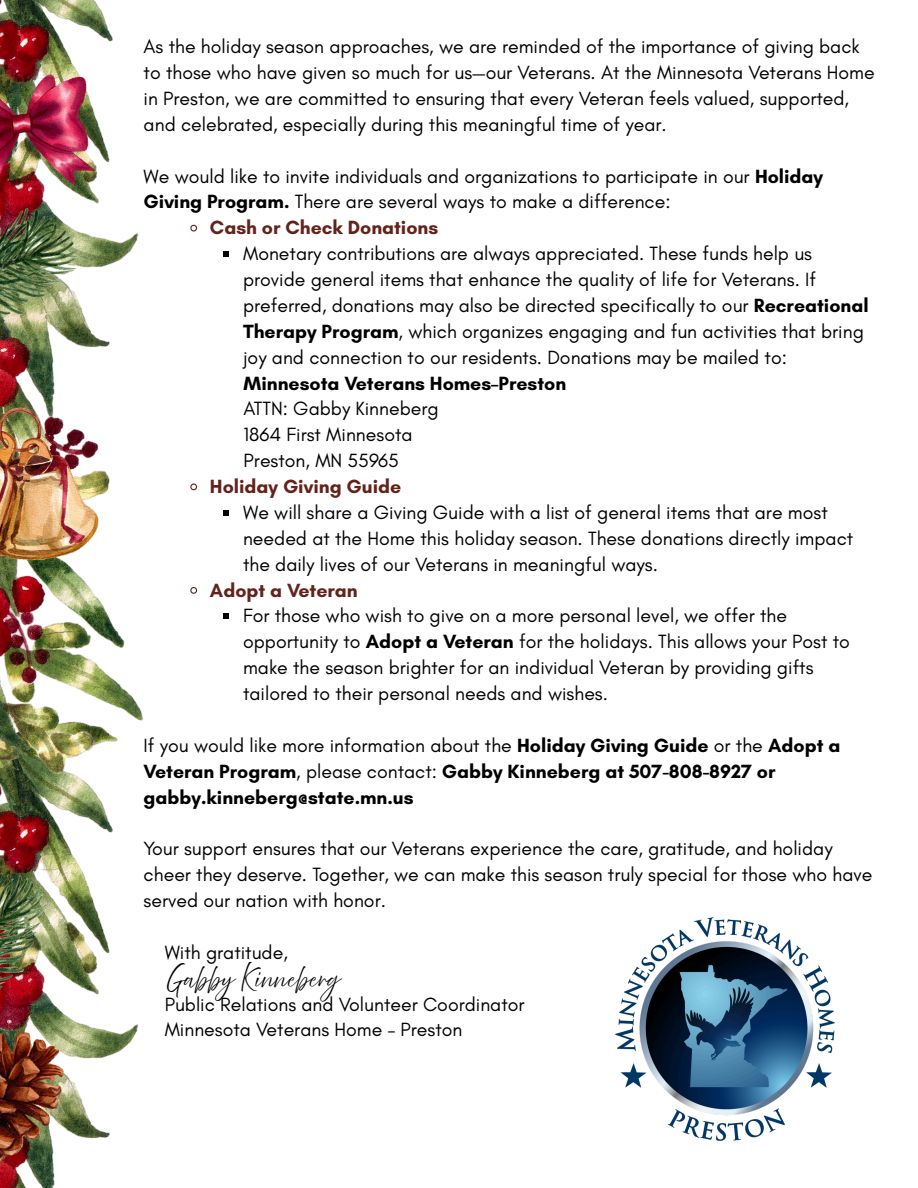
<style>
.page{position:relative;width:918px;height:1188px;background:#fff}
.page>*{position:absolute;margin:0;border:0;box-sizing:border-box;transform-origin:0 0}
.t1{font:19.5px/25.8px "Glacial Indifference";color:#000}
.t2{font:700 19.5px/25.8px "Glacial Indifference";color:#000}
.t3{font:700 19.5px "Glacial Indifference";color:#63231b}
.s1{font-weight:700}
.s2{font-weight:400}
.s3{font-family:"ATB Script"}
</style>
<div class="page">
<svg style="left:190px;top:224px;width:8px;height:8px"></svg>
<svg style="left:224px;top:251px;width:5px;height:6px"></svg>
<svg style="left:190px;top:483px;width:8px;height:8px"></svg>
<svg style="left:224px;top:510px;width:5px;height:6px"></svg>
<svg style="left:190px;top:587px;width:8px;height:7px"></svg>
<svg style="left:224px;top:613px;width:5px;height:6px"></svg>
<img style="left:615px;top:918px;width:220px;height:222px">
<img style="left:0;top:0;width:143px;height:1188px">
<p class="t1" style="left:144px;top:33px;width:733px">As the holiday season approaches, we are reminded of the importance of giving back to those who have given so much for us—our Veterans. At the Minnesota Veterans Home in Preston, we are committed to ensuring that every Veteran feels valued, supported, and celebrated, especially during this meaningful time of year.</p>
<h1 class="t1" style="left:144px;top:163px;width:681px">We would like to invite individuals and organizations to participate in our <span class="s1">Holiday<br>Giving Program.</span> There are several ways to make a difference:</h1>
<h1 class="t3" style="left:210px;top:216px;width:230px">Cash or Check Donations</h1>
<h1 class="t1" style="left:243px;top:240px;width:627px">Monetary contributions are always appreciated. These funds help us provide general items that enhance the quality of life for Veterans. If preferred, donations may also be directed specifically to our <span class="s1">Recreational Therapy Program</span>, which organizes engaging and fun activities that bring joy and connection to our residents. Donations may be mailed to:</h1>
<h1 class="t1" style="left:244px;top:370px;width:324px"><span class="s1">Minnesota Veterans Homes–Preston<br></span>ATTN: Gabby Kinneberg<br>1864 First Minnesota<br>Preston, MN 55965</h1>
<h1 class="t3" style="left:210px;top:475px;width:193px">Holiday Giving Guide</h1>
<h1 class="t1" style="left:243px;top:499px;width:612px">We will share a Giving Guide with a list of general items that are most needed at the Home this holiday season. These donations directly impact the daily lives of our Veterans in meaningful ways.</h1>
<h1 class="t3" style="left:210px;top:578px;width:149px">Adopt a Veteran</h1>
<h1 class="t1" style="left:243px;top:603px;width:608px">For those who wish to give on a more personal level, we offer the opportunity to <span class="s1">Adopt a Veteran</span> for the holidays. This allows your Post to make the season brighter for an individual Veteran by providing gifts tailored to their personal needs and wishes.</h1>
<h1 class="t2" style="left:144px;top:732px;width:698px"><span class="s2">If you would like more information about the</span> Holiday Giving Guide <span class="s2">or the</span> Adopt a<br>Veteran Program<span class="s2">, please contact:</span> Gabby Kinneberg at 507-808-8927 or gabby.kinneberg@state.mn.us</h1>
<h1 class="t1" style="left:144px;top:836px;width:730px">Your support ensures that our Veterans experience the care, gratitude, and holiday cheer they deserve. Together, we can make this season truly special for those who have served our nation with honor.</h1>
<h1 class="t1" style="left:165px;top:939px;width:361px">With gratitude,<br><span class="s3">Gabby Kinneberg<br></span>Public Relations and Volunteer Coordinator<br>Minnesota Veterans Home – Preston</h1>
</div>
